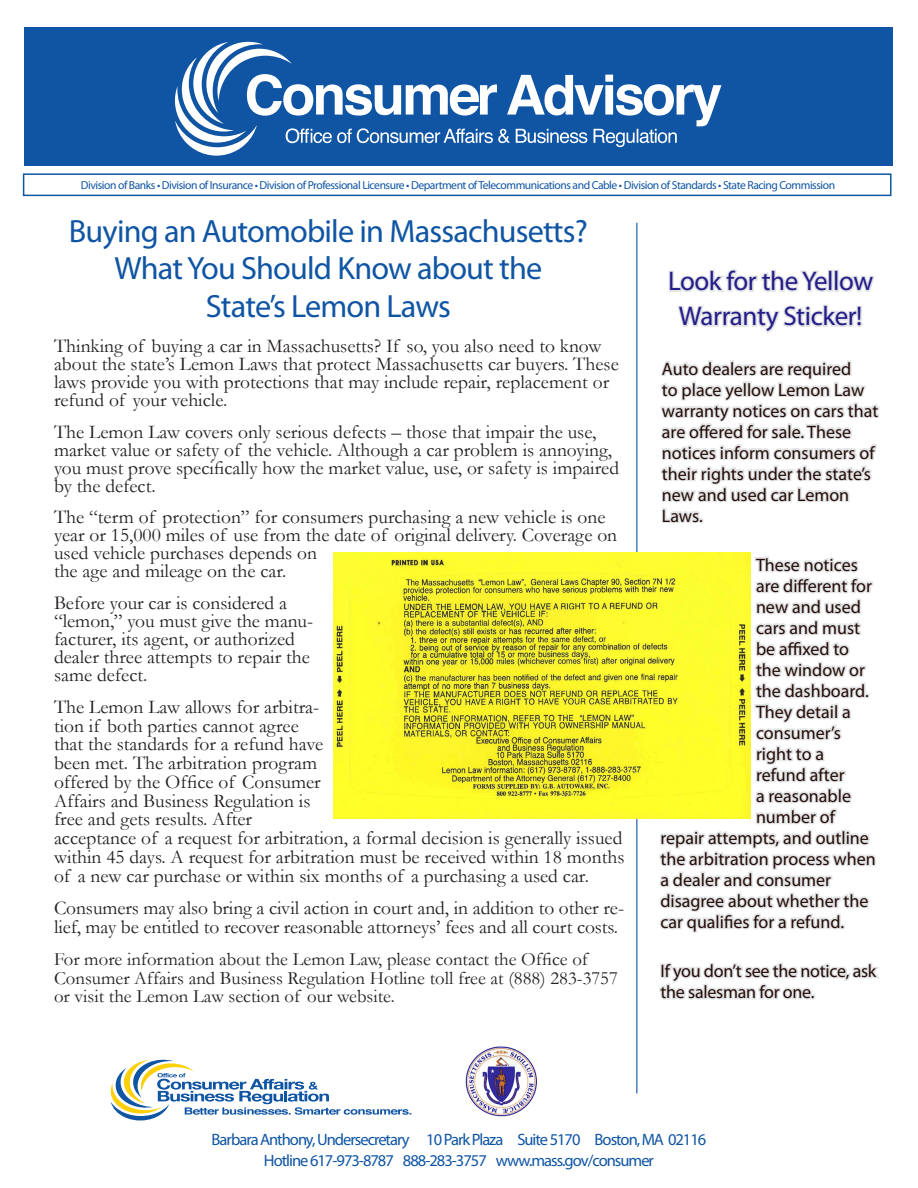
<style>
.page{position:relative;width:918px;height:1188px;background:#fff}
.page>*{position:absolute;margin:0;border:0;box-sizing:border-box;transform-origin:0 0}
.t1{font:32.25px/37.5px "Myriad Pro";letter-spacing:-.025em;color:#1055a4;text-align:center}
.t2{font:27px/35.1px "Myriad Pro";letter-spacing:-.015em;color:#231c89;text-align:center}
.t3{font:19.5px/18px "Garamond";color:#231f20}
.t4{font:18.75px/18.8px "Garamond";color:#231f20}
.t5{font:18px/21px "Myriad Pro";color:#230c07}
.t6{font:16.5px/21.1px "Myriad Pro";letter-spacing:-.06em;color:#1055a4;text-align:center}
.t7{font:11.7px "Myriad Pro";letter-spacing:-.04em;color:#1055a4}
</style>
<div class="page">
<div style="left:24px;top:27px;width:869px;height:138px;background:#1055a4"></div>
<div style="left:23px;top:173px;width:869px;height:23px;border:2px solid #1055a4"></div>
<hr style="left:636px;top:223px;width:1px;height:871px;background:#1055a4">
<svg style="left:659px;top:269px;width:220px;height:731px"></svg>
<svg style="left:174px;top:41px;width:547px;height:115px"></svg>
<img style="left:465px;top:1046px;width:72px;height:71px">
<svg style="left:110px;top:1059px;width:301px;height:61px"></svg>
<img style="left:333px;top:552px;width:417px;height:267px">
<p class="t7" style="left:81px;top:178px;width:756px">Division of Banks • Division of Insurance • Division of Professional Licensure • Department of Telecommunications and Cable • Division of Standards • State Racing Commission</p>
<h1 class="t1" style="left:69px;top:212px;width:520px">Buying an Automobile in Massachusetts?<br>What You Should Know about the<br>State’s Lemon Laws</h1>
<h2 class="t2" style="left:668px;top:263px;width:207px">Look for the Yellow<br>Warranty Sticker!</h2>
<p class="t5" style="left:662px;top:358px;width:218px">Auto dealers are required<br>to place yellow Lemon Law warranty notices on cars that are offered for sale. These notices inform consumers of their rights under the state’s new and used car Lemon<br>Laws.</p>
<p class="t5" style="left:756px;top:554px;width:103px">These notices</p>
<p class="t5" style="left:756px;top:575px;width:118px">are different for</p>
<p class="t5" style="left:756px;top:596px;width:106px">new and used</p>
<p class="t5" style="left:756px;top:617px;width:106px">cars and must</p>
<p class="t5" style="left:756px;top:638px;width:95px">be affixed to</p>
<p class="t5" style="left:756px;top:659px;width:110px">the window or</p>
<p class="t5" style="left:756px;top:680px;width:114px">the dashboard.</p>
<p class="t5" style="left:756px;top:701px;width:96px">They detail a</p>
<p class="t5" style="left:756px;top:722px;width:86px">consumer’s</p>
<p class="t5" style="left:756px;top:743px;width:70px">right to a</p>
<p class="t5" style="left:756px;top:764px;width:90px">refund after</p>
<p class="t5" style="left:756px;top:785px;width:97px">a reasonable</p>
<p class="t5" style="left:756px;top:806px;width:81px">number of</p>
<p class="t5" style="left:660px;top:827px;width:210px">repair attempts, and outline</p>
<p class="t5" style="left:660px;top:848px;width:217px">the arbitration process when</p>
<p class="t5" style="left:660px;top:869px;width:172px">a dealer and consumer</p>
<p class="t5" style="left:660px;top:890px;width:210px">disagree about whether the</p>
<p class="t5" style="left:660px;top:911px;width:185px">car qualifies for a refund.</p>
<p class="t5" style="left:660px;top:960px;width:217px">If you don’t see the notice, ask the salesman for one.</p>
<p class="t3" style="left:54px;top:336px;width:566px">Thinking of buying a car in Massachusetts? If so, you also need to know about the state’s Lemon Laws that protect Massachusetts car buyers. These laws provide you with protections that may include repair, replacement or refund of your vehicle.</p>
<p class="t3" style="left:54px;top:422px;width:567px">The Lemon Law covers only serious defects – those that impair the use, market value or safety of the vehicle. Although a car problem is annoying, you must prove specifically how the market value, use, or safety is impaired by the defect.</p>
<p class="t3" style="left:54px;top:507px;width:565px">The “term of protection” for consumers purchasing a new vehicle is one year or 15,000 miles of use from the date of original delivery. Coverage on used vehicle purchases depends on<br>the age and mileage on the car.</p>
<p class="t3" style="left:54px;top:593px;width:261px">Before your car is considered a “lemon,” you must give the manu&shy;facturer, its agent, or authorized dealer three attempts to repair the same defect.</p>
<p class="t3" style="left:54px;top:697px;width:572px;line-height:18.8px">The Lemon Law allows for arbitra-<br>tion if both parties cannot agree<br>that the standards for a refund have<br>been met. The arbitration program<br>offered by the Office of Consumer<br>Affairs and Business Regulation is<br>free and gets results. After<br>acceptance of a request for arbitration, a formal decision is generally issued within 45 days. A request for arbitration must be received within 18 months of a new car purchase or within six months of a purchasing a used car.</p>
<p class="t3" style="left:54px;top:898px;width:572px;line-height:18.8px">Consumers may also bring a civil action in court and, in addition to other re&shy;lief, may be entitled to recover reasonable attorneys’ fees and all court costs.</p>
<p class="t4" style="left:54px;top:949px;width:565px">For more information about the Lemon Law, please contact the Office of<br>Consumer Affairs and Business Regulation Hotline toll free at (888) 283-3757 or visit the Lemon Law section of our website.</p>
<p class="t6" style="left:212px;top:1128px;width:496px">Barbara Anthony, Undersecretary 10 Park Plaza Suite 5170 Boston, MA 02116<br>Hotline 617-973-8787 888-283-3757 www.mass.gov/consumer</p>
</div>
